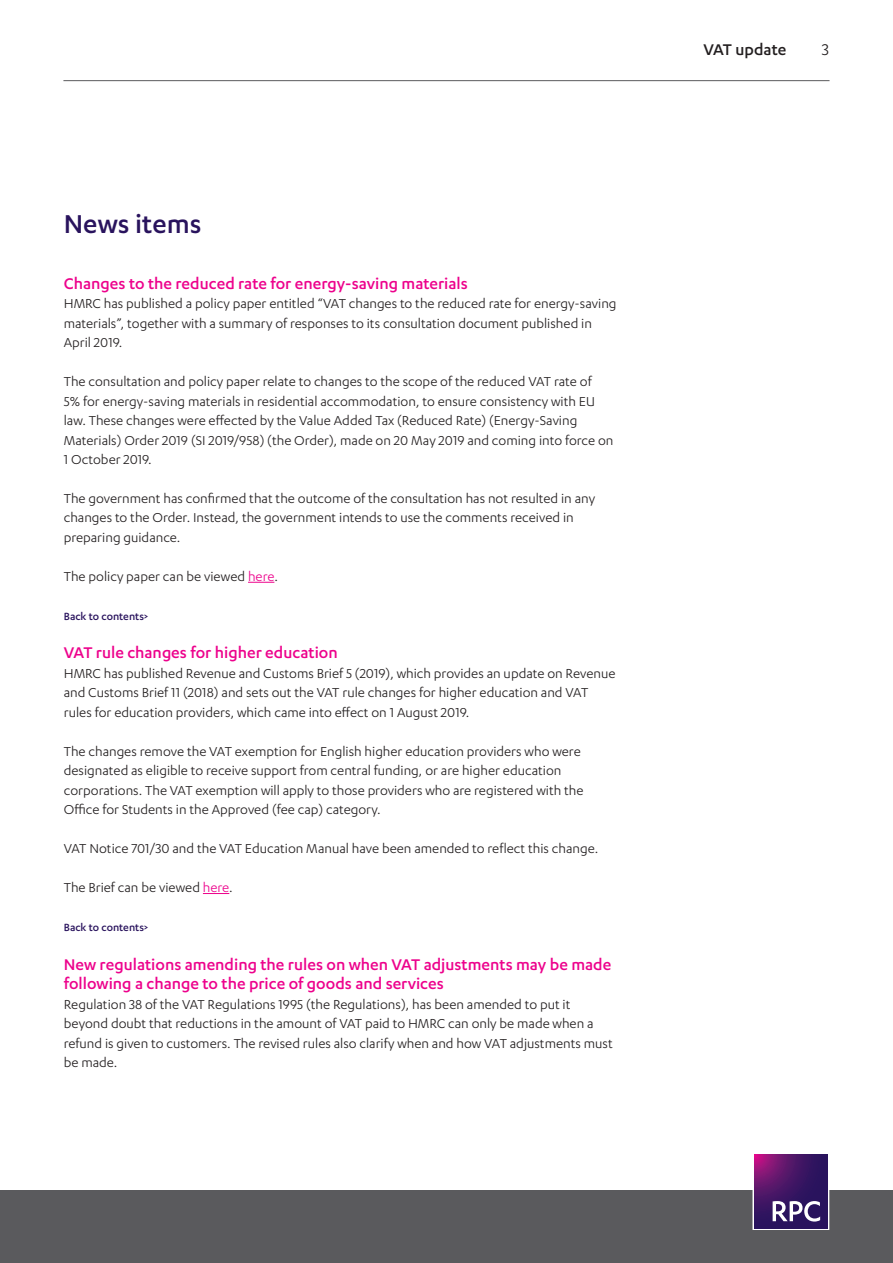
<style>
.page{position:relative;width:893px;height:1263px;background:#fff}
.page>*{position:absolute;margin:0;border:0;box-sizing:border-box;transform-origin:0 0}
.Heading_1{font:500 30px "Karbon";color:#29135d}
.Heading_2__pink{font:500 18px/19.5px "Karbon";color:#ed028c}
.t1{font:500 18px "Karbon";color:#231f20}
.t2{font:18px "Karbon";color:#231f20}
.Body{font:15px/19.5px "Karbon";color:#231f20}
.Body-2{font:500 12px "Karbon";color:#29135d}
.s1{color:#ed028c}
</style>
<div class="page">
<div style="left:0;top:1191px;width:893px;height:72px;background:#5a5a5d"></div>
<hr style="left:63px;top:80px;width:766px;height:1px;background:#5a5a5d">
<div style="left:753px;top:1153px;width:76px;height:77px;border:1px solid #fff"></div>
<svg style="left:754px;top:1155px;width:74px;height:73px;background:#461565"></svg>
<svg style="left:773px;top:1201px;width:47px;height:20px"></svg>
<svg style="left:248px;top:582px;width:26px;height:1px"></svg>
<svg style="left:203px;top:893px;width:26px;height:1px"></svg>
<p class="Heading_1" style="left:64px;top:207px;width:139px">News items</p>
<p class="Heading_2__pink" style="left:64px;top:273px;width:406px">Changes to the reduced rate for energy-saving materials</p>
<p class="Body" style="left:64px;top:293px;width:554px">HMRC has published a policy paper entitled “VAT changes to the reduced rate for energy-saving materials”, together with a summary of responses to its consultation document published in<br>April 2019.</p>
<p class="Body" style="left:64px;top:371px;width:551px">The consultation and policy paper relate to changes to the scope of the reduced VAT rate of<br>5% for energy-saving materials in residential accommodation, to ensure consistency with EU law. These changes were effected by the Value Added Tax (Reduced Rate) (Energy-Saving Materials) Order 2019 (SI 2019/958) (the Order), made on 20 May 2019 and coming into force on 1 October 2019.</p>
<p class="Body" style="left:64px;top:488px;width:533px">The government has confirmed that the outcome of the consultation has not resulted in any changes to the Order. Instead, the government intends to use the comments received in preparing guidance.</p>
<p class="Body" style="left:64px;top:566px;width:216px">The policy paper can be viewed <span class="s1">here</span>.</p>
<p class="Body-2" style="left:64px;top:609px;width:86px">Back to contents&gt;</p>
<p class="Heading_2__pink" style="left:64px;top:643px;width:275px">VAT rule changes for higher education</p>
<p class="Body" style="left:64px;top:663px;width:553px">HMRC has published Revenue and Customs Brief 5 (2019), which provides an update on Revenue and Customs Brief 11 (2018) and sets out the VAT rule changes for higher education and VAT rules for education providers, which came into effect on 1 August 2019.</p>
<p class="Body" style="left:64px;top:741px;width:521px">The changes remove the VAT exemption for English higher education providers who were designated as eligible to receive support from central funding, or are higher education corporations. The VAT exemption will apply to those providers who are registered with the Office for Students in the Approved (fee cap) category.</p>
<p class="Body" style="left:64px;top:838px;width:536px">VAT Notice 701/30 and the VAT Education Manual have been amended to reflect this change.</p>
<p class="Body" style="left:64px;top:877px;width:171px">The Brief can be viewed <span class="s1">here</span>.</p>
<p class="Body-2" style="left:64px;top:920px;width:86px">Back to contents&gt;</p>
<p class="Heading_2__pink" style="left:64px;top:954px;width:549px">New regulations amending the rules on when VAT adjustments may be made following a change to the price of goods and services</p>
<p class="Body" style="left:64px;top:994px;width:551px">Regulation 38 of the VAT Regulations 1995 (the Regulations), has been amended to put it beyond doubt that reductions in the amount of VAT paid to HMRC can only be made when a refund is given to customers. The revised rules also clarify when and how VAT adjustments must be made.</p>
<p class="t1" style="left:703px;top:39px;width:84px">VAT update</p>
<p class="t2" style="left:822px;top:39px;width:9px">3</p>
</div>
